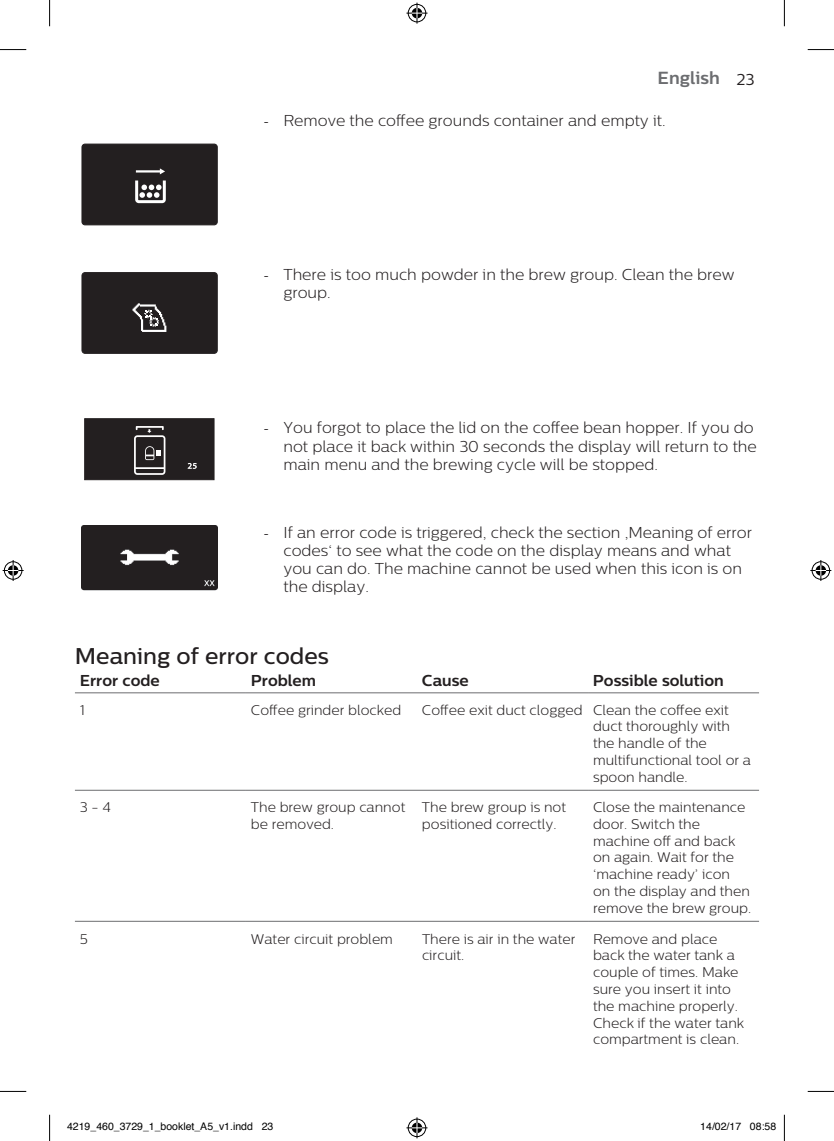
<style>
.page{position:relative;width:834px;height:1141px;background:#fff}
.page>*{position:absolute;margin:0;border:0;box-sizing:border-box;transform-origin:0 0}
.t1{font:500 22.75px "Centrale Sans";color:#231f20}
.t2{font:700 17.5px "Centrale Sans";color:#6c6d70}
.t3{font:300 15.75px/18.2px "Centrale Sans";color:#231f20}
.t4{font:700 15.75px "Centrale Sans";color:#231f20}
.t5{font:300 14px/16.8px "Centrale Sans";color:#231f20}
.t6{font:10.5px "Helvetica";color:#000}
.s1{font-weight:400;font-size:15.75px;color:#231f20}
.s2{font-family:"Minion Pro";font-weight:400}
</style>
<div class="page">
<hr style="left:75px;top:692px;width:171px;height:1px;background:#6c6d70">
<hr style="left:246px;top:692px;width:171px;height:1px;background:#6c6d70">
<hr style="left:417px;top:692px;width:171px;height:1px;background:#6c6d70">
<hr style="left:588px;top:692px;width:170px;height:1px;background:#6c6d70">
<hr style="left:75px;top:790px;width:171px;height:1px;background:#6c6d70">
<hr style="left:246px;top:790px;width:171px;height:1px;background:#6c6d70">
<hr style="left:417px;top:790px;width:171px;height:1px;background:#6c6d70">
<hr style="left:588px;top:790px;width:170px;height:1px;background:#6c6d70">
<hr style="left:75px;top:921px;width:171px;height:1px;background:#6c6d70">
<hr style="left:246px;top:921px;width:171px;height:1px;background:#6c6d70">
<hr style="left:417px;top:921px;width:171px;height:1px;background:#6c6d70">
<hr style="left:588px;top:921px;width:170px;height:1px;background:#6c6d70">
<div style="left:82px;top:144px;width:135px;height:81px;background:#231f20;border-radius:3px"></div>
<div style="left:82px;top:144px;width:135px;height:81px;border:1px solid #231f20;border-radius:3px"></div>
<svg style="left:136px;top:168px;width:29px;height:6px"></svg>
<svg style="left:135px;top:180px;width:31px;height:23px"></svg>
<div style="left:82px;top:273px;width:135px;height:80px;background:#231f20;border-radius:3px"></div>
<div style="left:82px;top:272px;width:135px;height:82px;border:1px solid #231f20;border-radius:3px"></div>
<svg style="left:132px;top:303px;width:34px;height:29px"></svg>
<div style="left:84px;top:418px;width:130px;height:62px;background:#231f20;border:1px solid #231f20"></div>
<svg style="left:134px;top:426px;width:31px;height:49px"></svg>
<svg style="left:188px;top:463px;width:9px;height:6px"></svg>
<img style="left:81px;top:526px;width:136px;height:65px">
<svg style="left:0;top:49px;width:26px;height:1px"></svg>
<svg style="left:807px;top:49px;width:26px;height:1px"></svg>
<svg style="left:0;top:1091px;width:26px;height:1px"></svg>
<svg style="left:807px;top:1091px;width:26px;height:1px"></svg>
<svg style="left:49px;top:0;width:1px;height:26px"></svg>
<svg style="left:49px;top:1115px;width:1px;height:26px"></svg>
<svg style="left:783px;top:0;width:1px;height:26px"></svg>
<svg style="left:783px;top:1115px;width:1px;height:26px"></svg>
<svg style="left:406px;top:3px;width:21px;height:21px"></svg>
<svg style="left:406px;top:1117px;width:21px;height:21px"></svg>
<svg style="left:3px;top:560px;width:21px;height:21px"></svg>
<svg style="left:810px;top:560px;width:21px;height:21px"></svg>
<p class="t2" style="left:657px;top:68px;width:98px">English <span class="s1">23</span></p>
<p class="t3" style="left:263px;top:111px;width:403px"><span class="s2">-</span> Remove the coffee grounds container and empty it.</p>
<p class="t3" style="left:283px;top:265px;width:452px;text-indent:-20px"><span class="s2">-</span> There is too much powder in the brew group. Clean the brew group.</p>
<p class="t3" style="left:283px;top:419px;width:475px;text-indent:-20px"><span class="s2">-</span> You forgot to place the lid on the coffee bean hopper. If you do not place it back within 30 seconds the display will return to the main menu and the brewing cycle will be stopped.</p>
<p class="t3" style="left:283px;top:523px;width:470px;text-indent:-20px"><span class="s2">-</span> If an error code is triggered, check the section ‚Meaning of error codes‘ to see what the code on the display means and what you can do. The machine cannot be used when this icon is on the display.</p>
<h1 class="t1" style="left:75px;top:642px;width:255px">Meaning of error codes</h1>
<p class="t4" style="left:80px;top:671px;width:81px">Error code</p>
<p class="t4" style="left:251px;top:671px;width:67px">Problem</p>
<p class="t4" style="left:422px;top:671px;width:48px">Cause</p>
<p class="t4" style="left:592px;top:671px;width:132px">Possible solution</p>
<p class="t5" style="left:80px;top:701px;width:7px">1</p>
<p class="t5" style="left:251px;top:701px;width:152px">Coffee grinder blocked</p>
<p class="t5" style="left:593px;top:701px;width:159px;text-indent:-171px">Coffee exit duct clogged Clean the coffee exit duct thoroughly with the handle of the multifunctional tool or a spoon handle.</p>
<p class="t5" style="left:80px;top:798px;width:32px">3 - 4</p>
<p class="t5" style="left:251px;top:798px;width:156px">The brew group cannot be removed.</p>
<p class="t5" style="left:422px;top:798px;width:146px">The brew group is not positioned correctly.</p>
<p class="t5" style="left:593px;top:798px;width:160px">Close the maintenance door. Switch the machine off and back on again. Wait for the ‘machine ready’ icon<br>on the display and then remove the brew group.</p>
<p class="t5" style="left:80px;top:930px;width:10px">5</p>
<p class="t5" style="left:251px;top:930px;width:143px">Water circuit problem</p>
<p class="t5" style="left:422px;top:930px;width:155px">There is air in the water circuit.</p>
<p class="t5" style="left:593px;top:930px;width:152px">Remove and place back the water tank a couple of times. Make sure you insert it into the machine properly.<br>Check if the water tank compartment is clean.</p>
<p class="t6" style="left:67px;top:1119px;width:208px">4219_460_3729_1_booklet_A5_v1.indd 23</p>
<p class="t6" style="left:700px;top:1119px;width:77px">14/02/17 08:58</p>
</div>
